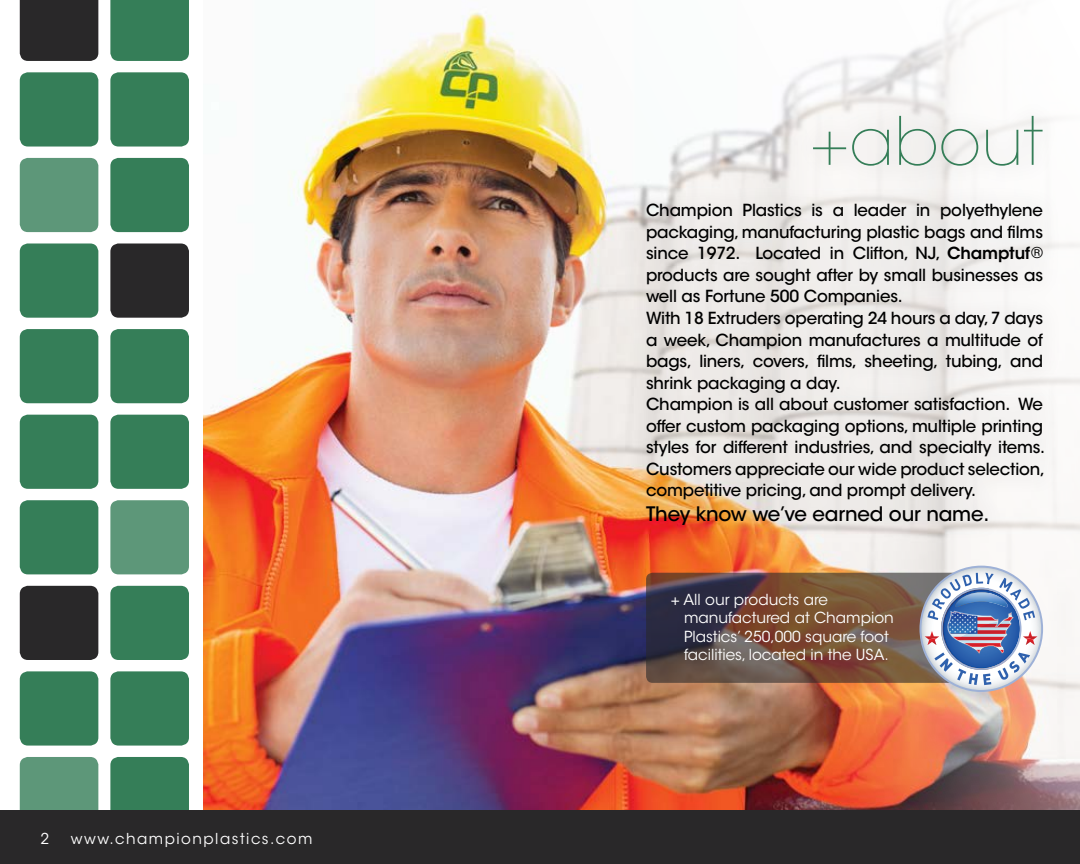
<style>
.page{position:relative;width:1080px;height:864px;background:#fff}
.page>*{position:absolute;margin:0;border:0;box-sizing:border-box;transform-origin:0 0}
.t1{font:200 66.15px "ITC Avant Garde Std";color:#357e58}
.t2{font:500 19.8px "ITC Avant Garde Std";letter-spacing:-.01em;color:#000}
.t3{font:500 16.5px/21.5px "ITC Avant Garde Std";letter-spacing:-.01em;color:#000}
.t4{font:15.15px/18.1px "ITC Avant Garde Std";color:#fff}
.t5{font:15px "ITC Avant Garde Std";letter-spacing:.1em;color:#fff}
.s1{font-weight:600}
.s2{font-size:14.85px}
</style>
<div class="page">
<div style="left:20px;top:757px;width:78px;height:74px;background:#5d9779;border-radius:8px"></div>
<div style="left:110px;top:757px;width:79px;height:74px;background:#357e58;border-radius:8px"></div>
<img style="left:204px;top:11px;width:876px;height:799px">
<div style="left:20px;top:0;width:78px;height:61px;background:#292829"></div>
<div style="left:110px;top:0;width:79px;height:61px;background:#357e58"></div>
<div style="left:20px;top:72px;width:78px;height:75px;background:#357e58;border-radius:8px"></div>
<div style="left:110px;top:72px;width:79px;height:75px;background:#357e58;border-radius:8px"></div>
<div style="left:20px;top:158px;width:78px;height:74px;background:#5d9779;border-radius:8px"></div>
<div style="left:110px;top:158px;width:79px;height:74px;background:#357e58;border-radius:8px"></div>
<div style="left:20px;top:244px;width:78px;height:74px;background:#357e58;border-radius:8px"></div>
<div style="left:110px;top:244px;width:79px;height:74px;background:#292829;border-radius:8px"></div>
<div style="left:20px;top:329px;width:78px;height:74px;background:#357e58;border-radius:8px"></div>
<div style="left:110px;top:329px;width:79px;height:74px;background:#357e58;border-radius:8px"></div>
<div style="left:20px;top:415px;width:78px;height:74px;background:#357e58;border-radius:8px"></div>
<div style="left:110px;top:415px;width:79px;height:74px;background:#357e58;border-radius:8px"></div>
<div style="left:20px;top:500px;width:78px;height:74px;background:#357e58;border-radius:8px"></div>
<div style="left:110px;top:500px;width:79px;height:74px;background:#5d9779;border-radius:8px"></div>
<div style="left:20px;top:586px;width:78px;height:74px;background:#292829;border-radius:8px"></div>
<div style="left:110px;top:586px;width:79px;height:74px;background:#357e58;border-radius:8px"></div>
<div style="left:20px;top:671px;width:78px;height:75px;background:#357e58;border-radius:8px"></div>
<div style="left:110px;top:671px;width:79px;height:75px;background:#357e58;border-radius:8px"></div>
<div style="left:789px;top:92px;width:277px;height:97px;background:#2e2a26;opacity:.05"></div>
<div style="left:622px;top:180px;width:445px;height:368px;background:#2e2a26;opacity:.05"></div>
<svg style="left:646px;top:573px;width:343px;height:110px;background:#664a3f"></svg>
<img style="left:920px;top:566px;width:123px;height:126px">
<div style="left:0;top:810px;width:1080px;height:54px;background:#292829"></div>
<p class="t5" style="left:40px;top:829px;width:10px">2</p>
<p class="t5" style="left:71px;top:829px;width:243px">www.championplastics.com</p>
<h1 class="t1" style="left:810px;top:102px;width:235px">+about</h1>
<p class="t3" style="left:646px;top:200px;width:401px">Champion Plastics is a leader in polyethylene packaging, manufacturing plastic bags and films since 1972. Located in Clifton, NJ, <span class="s1">Champtuf</span><span class="s2">® </span>products are sought after by small businesses as well as Fortune 500 Companies.<br>With 18 Extruders operating 24 hours a day, 7 days a week, Champion manufactures a multitude of bags, liners, covers, films, sheeting, tubing, and shrink packaging a day.<br>Champion is all about customer satisfaction. We offer custom packaging options, multiple printing styles for different industries, and specialty items.<br>Customers appreciate our wide product selection, competitive pricing, and prompt delivery.</p>
<p class="t2" style="left:646px;top:501px;width:345px">They know we’ve earned our name.</p>
<p class="t4" style="left:684px;top:591px;width:211px;text-indent:-13px">+ All our products are manufactured at Champion<br>Plastics’ 250,000 square foot facilities, located in the USA.</p>
</div>
